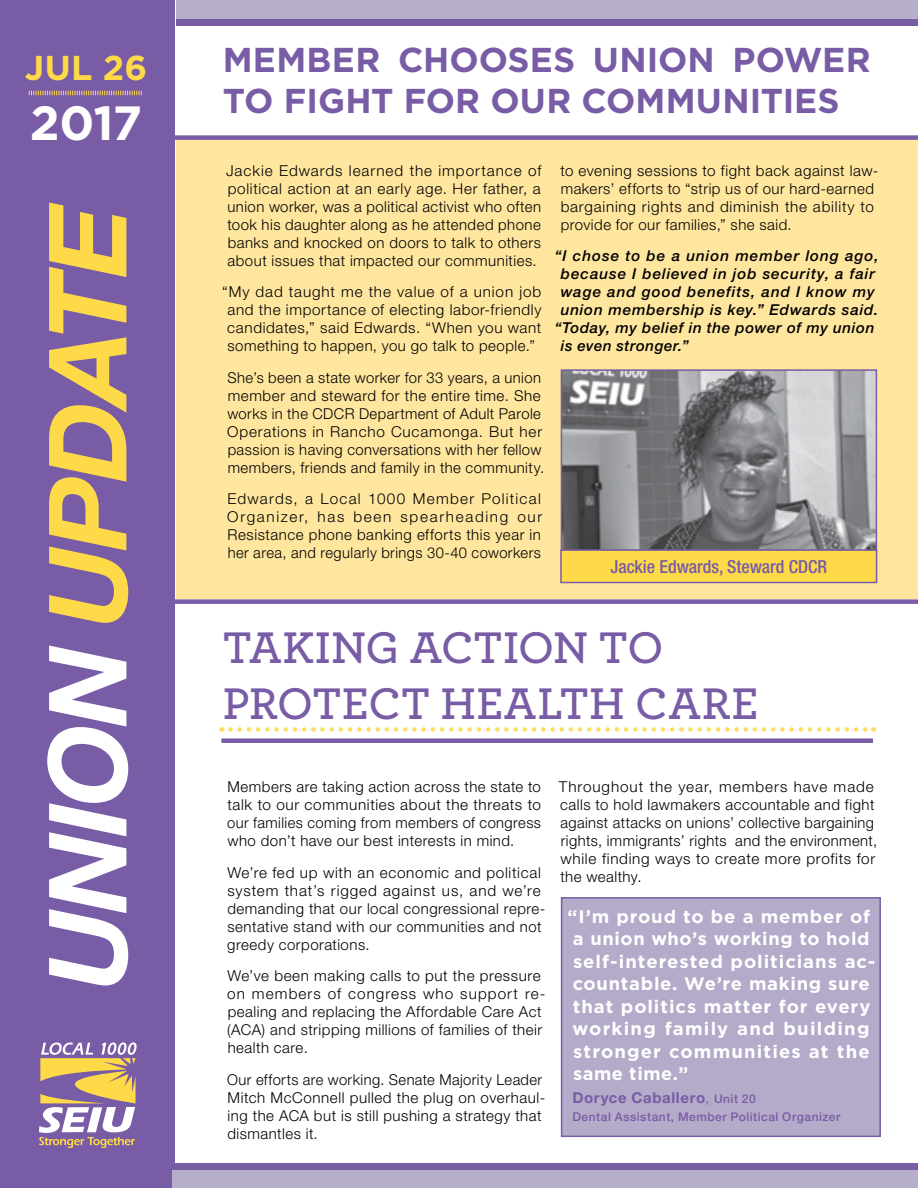
<style>
.page{position:relative;width:918px;height:1188px;background:#fff}
.page>*{position:absolute;margin:0;border:0;box-sizing:border-box;transform-origin:0 0}
.t1{font:700 48px "Gotham";color:#fff}
.t2{font:600 46.5px/55.8px "Archer";color:#785ca5}
.t3{font:700 34.5px/41.4px "Gotham";color:#785ca5}
.t4{font:700 34.5px "Gotham";color:#ffda48}
.t5{font:700 18.15px/22.5px "Gotham";letter-spacing:.045em;color:#fff}
.t6{font:500 condensed 18px "Helvetica Neue LT Std";color:#785ca5}
.t7{font:300 15px/18px "Helvetica Neue LT Std";letter-spacing:.035em;color:#000}
.t8{font:italic 500 15px "Helvetica Neue LT Std";letter-spacing:.055em;color:#000}
.t9{font:700 15px "Helvetica Neue LT Std";letter-spacing:.04em;color:#785ca5}
.t10{font:italic 500 15px "Helvetica Neue LT Std";letter-spacing:.035em;color:#000}
.t11{font:500 12px "Helvetica Neue LT Std";letter-spacing:.045em;color:#785ca5}
.s1{font-weight:300}
.s2{font-weight:500;font-size:12px}
</style>
<div class="page">
<div style="left:0;top:0;width:176px;height:1188px;background:#785ca5"></div>
<svg style="left:49px;top:202px;width:79px;height:421px"></svg>
<svg style="left:47px;top:646px;width:81px;height:339px"></svg>
<svg style="left:39px;top:1042px;width:98px;height:106px"></svg>
<svg style="left:29px;top:91px;width:113px;height:4px"></svg>
<div style="left:176px;top:137px;width:742px;height:461px;background:#ffe69f"></div>
<img style="left:564px;top:372px;width:310px;height:176px">
<div style="left:561px;top:369px;width:316px;height:182px;border:2px solid #785ca5"></div>
<div style="left:561px;top:550px;width:316px;height:33px;background:#ffda48"></div>
<div style="left:560px;top:549px;width:317px;height:34px;border:2px solid #785ca5"></div>
<div style="left:172px;top:1163px;width:746px;height:9px;background:#785ca5"></div>
<div style="left:172px;top:1170px;width:746px;height:18px;background:#b7aecb"></div>
<div style="left:221px;top:738px;width:652px;height:5px;background:#785ca5"></div>
<div style="left:164px;top:135px;width:754px;height:5px;background:#785ca5"></div>
<div style="left:167px;top:599px;width:751px;height:5px;background:#785ca5"></div>
<svg style="left:230px;top:727px;width:644px;height:5px"></svg>
<div style="left:176px;top:17px;width:742px;height:9px;background:#785ca5"></div>
<div style="left:176px;top:0;width:742px;height:19px;background:#b7aecb"></div>
<div style="left:561px;top:897px;width:320px;height:240px;background:#b4aac9;border:2px solid #785ca5"></div>
<h3 class="t4" style="left:25px;top:48px;width:124px">JUL 26</h3>
<h1 class="t1" style="left:30px;top:96px;width:114px">2017</h1>
<h3 class="t3" style="left:223px;top:38px;width:649px">MEMBER CHOOSES UNION POWER<br>TO FIGHT FOR OUR COMMUNITIES</h3>
<p class="t7" style="left:226px;top:161px;width:317px;text-align:justify">Jackie Edwards learned the importance of political action at an early age. Her father, a union worker, was a political activist who often took his daughter along as he attended phone banks and knocked on doors to talk to others about issues that impacted our communities.</p>
<p class="t7" style="left:222px;top:282px;width:321px;text-align:center">“My dad taught me the value of a union job and the importance of electing labor-friendly candidates,” said Edwards. “When you want something to happen, you go talk to people.”</p>
<p class="t7" style="left:227px;top:368px;width:318px">She’s been a state worker for 33 years, a union member and steward for the entire time. She works in the CDCR Department of Adult Parole Operations in Rancho Cucamonga. But her passion is having conversations with her fellow members, friends and family in the community.</p>
<p class="t7" style="left:227px;top:489px;width:316px;text-align:justify">Edwards, a Local 1000 Member Political Organizer, has been spearheading our Resistance phone banking efforts this year in her area, and regularly brings 30-40 coworkers</p>
<p class="t7" style="left:560px;top:161px;width:320px">to evening sessions to fight back against law&shy;makers’ efforts to “strip us of our hard-earned bargaining rights and diminish the ability to provide for our families,” she said.</p>
<p class="t8" style="left:555px;top:247px;width:325px">“I chose to be a union member long ago,</p>
<p class="t8" style="left:561px;top:265px;width:316px">because I believed in job security, a fair</p>
<p class="t8" style="left:561px;top:283px;width:316px">wage and good benefits, and I know my</p>
<p class="t8" style="left:561px;top:301px;width:319px">union membership is key.” Edwards said.</p>
<p class="t8" style="left:555px;top:319px;width:321px">“Today, my belief in the power of my union</p>
<p class="t10" style="left:561px;top:337px;width:129px">is even stronger.”</p>
<p class="t6" style="left:610px;top:556px;width:218px">Jackie Edwards, Steward CDCR</p>
<h2 class="t2" style="left:223px;top:617px;width:537px">TAKING ACTION TO<br>PROTECT HEALTH CARE</h2>
<p class="t7" style="left:227px;top:777px;width:315px;text-align:justify">Members are taking action across the state to talk to our communities about the threats to our families coming from members of congress who don’t have our best interests in mind.</p>
<p class="t7" style="left:227px;top:863px;width:320px">We’re fed up with an economic and political system that’s rigged against us, and we’re demanding that our local congressional repre&shy;sentative stand with our communities and not greedy corporations.</p>
<p class="t7" style="left:227px;top:966px;width:320px">We’ve been making calls to put the pressure on members of congress who support re&shy;pealing and replacing the Affordable Care Act (ACA) and stripping millions of families of their health care.</p>
<p class="t7" style="left:227px;top:1070px;width:320px">Our efforts are working. Senate Majority Leader Mitch McConnell pulled the plug on overhaul&shy;ing the ACA but is still pushing a strategy that dismantles it.</p>
<p class="t7" style="left:559px;top:777px;width:320px">Throughout the year, members have made calls to hold lawmakers accountable and fight against attacks on unions’ collective bargaining rights, immigrants’ rights and the environment, while finding ways to create more profits for the wealthy.</p>
<p class="t5" style="left:567px;top:904px;width:309px">“I’m proud to be a member of a union who’s working to hold self-interested politicians ac&shy;countable. We’re making sure that politics matter for every working family and building stronger communities at the same time.”</p>
<p class="t9" style="left:572px;top:1088px;width:185px">Doryce Caballero<span class="s1">,</span> <span class="s2">Unit 20</span></p>
<p class="t11" style="left:572px;top:1109px;width:269px">Dental Assistant, Member Political Organizer</p>
</div>
